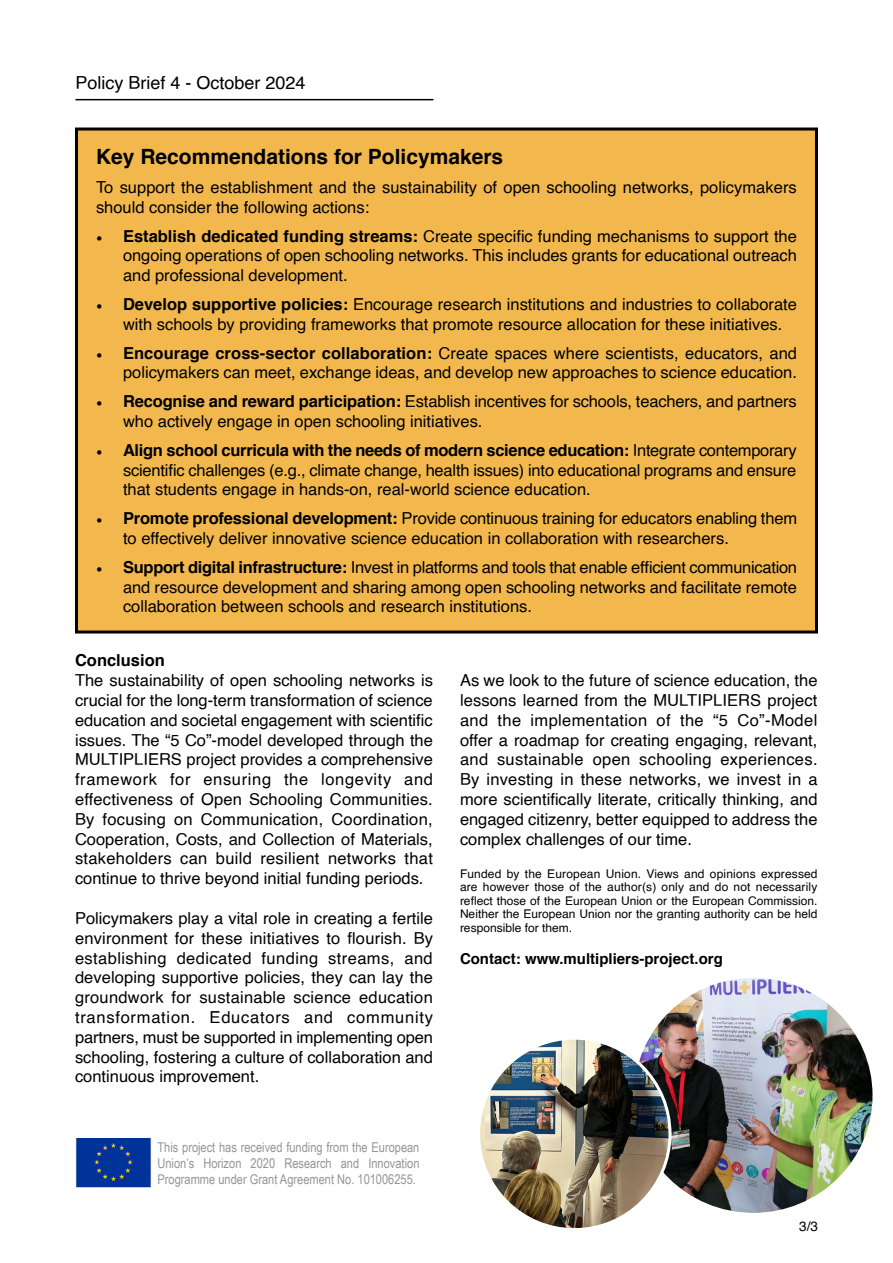
<style>
.page{position:relative;width:893px;height:1263px;background:#fff}
.page>*{position:absolute;margin:0;border:0;box-sizing:border-box;transform-origin:0 0}
.t1{font:700 21px "Helvetica";color:#000}
.t2{font:18px "Helvetica";color:#000}
.t3{font:16.5px/19.8px "Helvetica";color:#000;text-align:justify}
.t4{font:700 16.5px "Helvetica";color:#000}
.t5{font:700 15px "Helvetica";color:#000}
.t6{font:13.5px/16.2px "Arial Narrow";color:#939598;text-align:justify}
.t7{font:13.5px "Helvetica";color:#000}
.t8{font:12px/13.5px "Helvetica";color:#000;text-align:justify}
.s1{font-family:"Minion Pro"}
.s2{font-weight:700}
</style>
<div class="page">
<hr style="left:75px;top:99px;width:358px;height:1px;background:#000">
<img style="left:76px;top:1138px;width:75px;height:50px">
<img style="left:639px;top:979px;width:232px;height:233px">
<img style="left:479px;top:1038px;width:191px;height:191px;border-radius:96px">
<div style="left:76px;top:129px;width:740px;height:503px;background:#f2b84d"></div>
<div style="left:75px;top:128px;width:743px;height:505px;border:3px solid #000"></div>
<p class="t2" style="left:75px;top:68px;width:232px">Policy Brief 4 - October 2024</p>
<p class="t1" style="left:96px;top:140px;width:409px">Key Recommendations for Policymakers</p>
<p class="t3" style="left:96px;top:178px;width:702px">To support the establishment and the sustainability of open schooling networks, policymakers should consider the following actions:</p>
<p class="t3" style="left:123px;top:226px;width:675px;text-indent:-27px"><span class="s1">•</span> <span class="s2">Establish dedicated funding streams:</span> Create specific funding mechanisms to support the ongoing operations of open schooling networks. This includes grants for educational outreach and professional development.</p>
<p class="t3" style="left:123px;top:295px;width:675px;text-indent:-27px"><span class="s1">•</span> <span class="s2">Develop supportive policies:</span> Encourage research institutions and industries to collaborate with schools by providing frameworks that promote resource allocation for these initiatives.</p>
<p class="t3" style="left:96px;top:343px;width:703px;text-align:right"><span class="s1">•</span> <span class="s2">Encourage cross-sector collaboration:</span> Create spaces where scientists, educators, and policymakers can meet, exchange ideas, and develop new approaches to science education.</p>
<p class="t3" style="left:123px;top:392px;width:675px;text-indent:-27px"><span class="s1">•</span> <span class="s2">Recognise and reward participation:</span> Establish incentives for schools, teachers, and partners who actively engage in open schooling initiatives.</p>
<p class="t3" style="left:123px;top:441px;width:675px;text-indent:-27px"><span class="s1">•</span> <span class="s2">Align school curricula with the needs of modern science education:</span> Integrate contemporary scientific challenges (e.g., climate change, health issues) into educational programs and ensure that students engage in hands-on, real-world science education.</p>
<p class="t3" style="left:123px;top:509px;width:676px;text-indent:-27px"><span class="s1">•</span> <span class="s2">Promote professional development:</span> Provide continuous training for educators enabling them to effectively deliver innovative science education in collaboration with researchers.</p>
<p class="t3" style="left:123px;top:558px;width:676px;text-indent:-27px"><span class="s1">•</span> <span class="s2">Support digital infrastructure:</span> Invest in platforms and tools that enable efficient communication and resource development and sharing among open schooling networks and facilitate remote collaboration between schools and research institutions.</p>
<p class="t4" style="left:75px;top:647px;width:91px">Conclusion</p>
<p class="t3" style="left:75px;top:671px;width:360px">The sustainability of open schooling networks is crucial for the long-term transformation of science education and societal engagement with scientific issues. The “5 Co”-model developed through the MULTIPLIERS project provides a comprehensive framework for ensuring the longevity and effectiveness of Open Schooling Communities.<br>By focusing on Communication, Coordination, Cooperation, Costs, and Collection of Materials, stakeholders can build resilient networks that continue to thrive beyond initial funding periods.</p>
<p class="t3" style="left:75px;top:909px;width:360px">Policymakers play a vital role in creating a fertile environment for these initiatives to flourish. By establishing dedicated funding streams, and developing supportive policies, they can lay the groundwork for sustainable science education transformation. Educators and community partners, must be supported in implementing open schooling, fostering a culture of collaboration and continuous improvement.</p>
<p class="t6" style="left:158px;top:1138px;width:263px">This project has received funding from the European Union’s Horizon 2020 Research and Innovation Programme under Grant Agreement No. 101006255.</p>
<p class="t3" style="left:460px;top:671px;width:359px">As we look to the future of science education, the lessons learned from the MULTIPLIERS project and the implementation of the “5 Co”-Model offer a roadmap for creating engaging, relevant, and sustainable open schooling experiences.<br>By investing in these networks, we invest in a more scientifically literate, critically thinking, and engaged citizenry, better equipped to address the complex challenges of our time.</p>
<p class="t8" style="left:460px;top:867px;width:359px">Funded by the European Union. Views and opinions expressed are however those of the author(s) only and do not necessarily reflect those of the European Union or the European Commission.<br>Neither the European Union nor the granting authority can be held responsible for them.</p>
<p class="t5" style="left:460px;top:946px;width:264px">Contact: www.multipliers-project.org</p>
<p class="t7" style="left:799px;top:1216px;width:20px">3/3</p>
</div>
